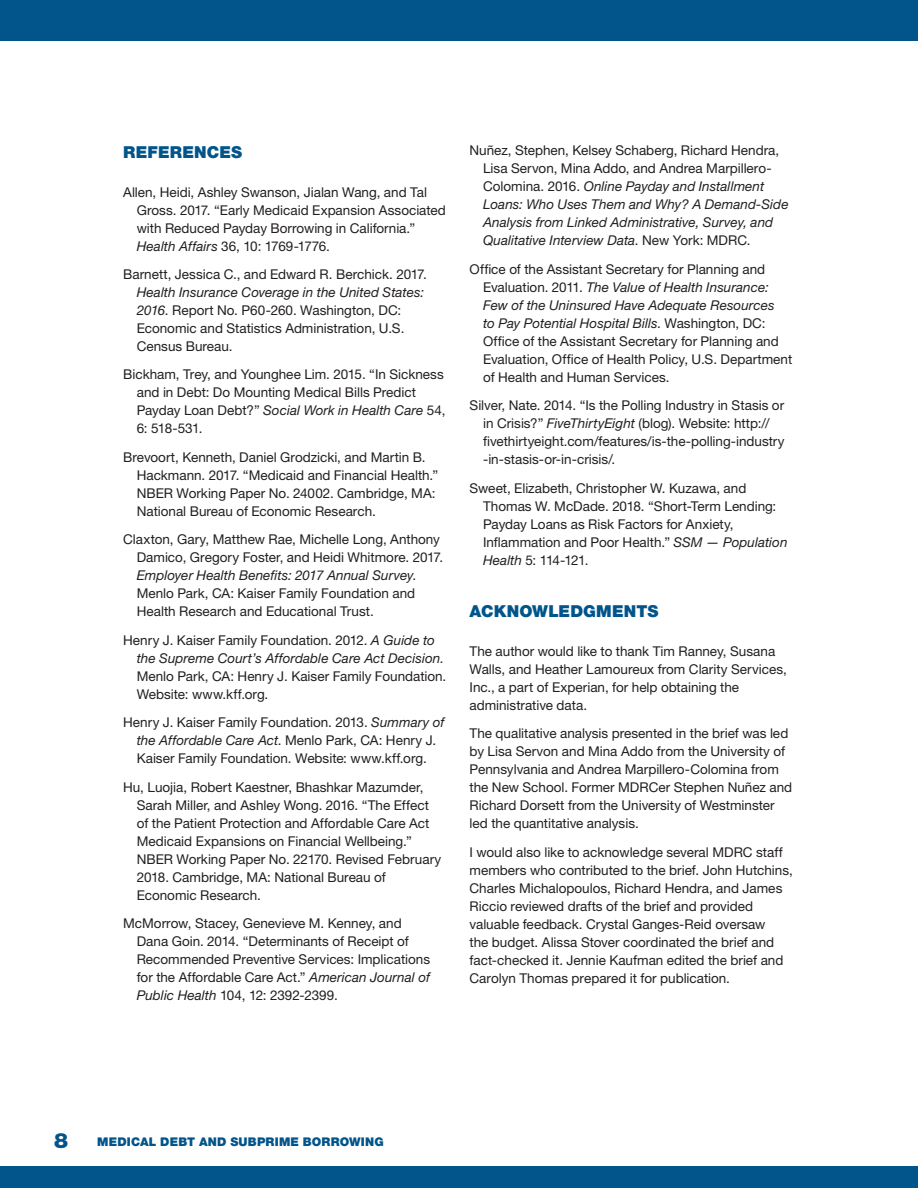
<style>
.page{position:relative;width:918px;height:1188px;background:#fff}
.page>*{position:absolute;margin:0;border:0;box-sizing:border-box;transform-origin:0 0}
.t1{font:900 21px "Helvetica Neue LT Std";color:#01558a}
.t2{font:900 16.5px "Helvetica Neue LT Std";letter-spacing:.01em;color:#01558a}
.t3{font:13.5px/18px "Helvetica Neue LT Std";color:#231f20}
.t4{font:italic 13.5px/18px "Helvetica Neue LT Std";color:#231f20}
.t5{font:900 12px "Helvetica Neue LT Std";letter-spacing:.015em;color:#01558a}
.s1{font-style:italic}
.s2{font-style:normal}
</style>
<div class="page">
<div style="left:0;top:1166px;width:918px;height:22px;background:#01558a"></div>
<div style="left:0;top:0;width:918px;height:40px;background:#01558a"></div>
<p class="t2" style="left:123px;top:142px;width:121px">REFERENCES</p>
<p class="t3" style="left:137px;top:183px;width:311px;text-indent:-14px">Allen, Heidi, Ashley Swanson, Jialan Wang, and Tal Gross. 2017. “Early Medicaid Expansion Associated with Reduced Payday Borrowing in California.” <span class="s1">Health Affairs</span> 36, 10: 1769-1776.</p>
<p class="t3" style="left:123px;top:265px;width:305px">Barnett, Jessica C., and Edward R. Berchick. 2017.</p>
<p class="t3" style="left:137px;top:283px;width:289px"><span class="s1">Health Insurance Coverage in the United States:<br>2016</span>. Report No. P60-260. Washington, DC:<br>Economic and Statistics Administration, U.S.<br>Census Bureau.</p>
<p class="t3" style="left:137px;top:366px;width:310px;text-indent:-14px">Bickham, Trey, and Younghee Lim. 2015. “In Sickness and in Debt: Do Mounting Medical Bills Predict Payday Loan Debt?” <span class="s1">Social Work in Health Care</span> 54, 6: 518-531.</p>
<p class="t3" style="left:137px;top:448px;width:303px;text-indent:-14px">Brevoort, Kenneth, Daniel Grodzicki, and Martin B.<br>Hackmann. 2017. “Medicaid and Financial Health.” NBER Working Paper No. 24002. Cambridge, MA:<br>National Bureau of Economic Research.</p>
<p class="t3" style="left:137px;top:530px;width:308px;text-indent:-14px">Claxton, Gary, Matthew Rae, Michelle Long, Anthony Damico, Gregory Foster, and Heidi Whitmore. 2017.<br><span class="s1">Employer Health Benefits: 2017 Annual Survey</span>.<br>Menlo Park, CA: Kaiser Family Foundation and Health Research and Educational Trust.</p>
<p class="t4" style="left:137px;top:631px;width:309px;text-indent:-14px"><span class="s2">Henry J. Kaiser Family Foundation. 2012.</span> A Guide to the Supreme Court’s Affordable Care Act Decision.</p>
<p class="t3" style="left:137px;top:667px;width:311px">Menlo Park, CA: Henry J. Kaiser Family Foundation.<br>Website: www.kff.org.</p>
<p class="t3" style="left:123px;top:713px;width:323px;text-align:center">Henry J. Kaiser Family Foundation. 2013. <span class="s1">Summary of the Affordable Care Act</span>. Menlo Park, CA: Henry J.<br>Kaiser Family Foundation. Website: www.kff.org.</p>
<p class="t3" style="left:137px;top:778px;width:306px;text-indent:-14px">Hu, Luojia, Robert Kaestner, Bhashkar Mazumder, Sarah Miller, and Ashley Wong. 2016. “The Effect of the Patient Protection and Affordable Care Act Medicaid Expansions on Financial Wellbeing.” NBER Working Paper No. 22170. Revised February 2018. Cambridge, MA: National Bureau of Economic Research.</p>
<p class="t3" style="left:137px;top:914px;width:295px;text-indent:-14px">McMorrow, Stacey, Genevieve M. Kenney, and Dana Goin. 2014. “Determinants of Receipt of Recommended Preventive Services: Implications for the Affordable Care Act.” <span class="s1">American Journal of Public Health</span> 104, 12: 2392-2399.</p>
<p class="t4" style="left:483px;top:141px;width:307px;text-indent:-14px"><span class="s2">Nuñez, Stephen, Kelsey Schaberg, Richard Hendra, Lisa Servon, Mina Addo, and Andrea Marpillero-Colomina. 2016.</span> Online Payday and Installment Loans: Who Uses Them and Why? A Demand-Side Analysis from Linked Administrative, Survey, and Qualitative Interview Data<span class="s2">. New York: MDRC.</span></p>
<p class="t3" style="left:483px;top:260px;width:311px;text-indent:-14px">Office of the Assistant Secretary for Planning and Evaluation. 2011. <span class="s1">The Value of Health Insurance:<br>Few of the Uninsured Have Adequate Resources<br>to Pay Potential Hospital Bills</span>. Washington, DC:<br>Office of the Assistant Secretary for Planning and Evaluation, Office of Health Policy, U.S. Department of Health and Human Services.</p>
<p class="t3" style="left:483px;top:396px;width:303px;text-indent:-14px">Silver, Nate. 2014. “Is the Polling Industry in Stasis or in Crisis?” <span class="s1">FiveThirtyEight</span> (blog). Website: http:// fivethirtyeight.com/features/is-the-polling-industry -in-stasis-or-in-crisis/.</p>
<p class="t3" style="left:483px;top:479px;width:306px;text-indent:-14px">Sweet, Elizabeth, Christopher W. Kuzawa, and Thomas W. McDade. 2018. “Short-Term Lending:<br>Payday Loans as Risk Factors for Anxiety, Inflammation and Poor Health.” <span class="s1">SSM — Population Health</span> 5: 114-121.</p>
<p class="t2" style="left:470px;top:601px;width:190px">ACKNOWLEDGMENTS</p>
<p class="t3" style="left:470px;top:642px;width:319px">The author would like to thank Tim Ranney, Susana Walls, and Heather Lamoureux from Clarity Services, Inc., a part of Experian, for help obtaining the administrative data.</p>
<p class="t3" style="left:470px;top:724px;width:324px">The qualitative analysis presented in the brief was led by Lisa Servon and Mina Addo from the University of Pennsylvania and Andrea Marpillero-Colomina from the New School. Former MDRCer Stephen Nuñez and Richard Dorsett from the University of Westminster led the quantitative analysis.</p>
<p class="t3" style="left:470px;top:843px;width:325px">I would also like to acknowledge several MDRC staff members who contributed to the brief. John Hutchins, Charles Michalopoulos, Richard Hendra, and James Riccio reviewed drafts of the brief and provided valuable feedback. Crystal Ganges-Reid oversaw<br>the budget. Alissa Stover coordinated the brief and fact-checked it. Jennie Kaufman edited the brief and Carolyn Thomas prepared it for publication.</p>
<h1 class="t1" style="left:54px;top:1128px;width:16px">8</h1>
<p class="t5" style="left:97px;top:1134px;width:288px">MEDICAL DEBT AND SUBPRIME BORROWING</p>
</div>
